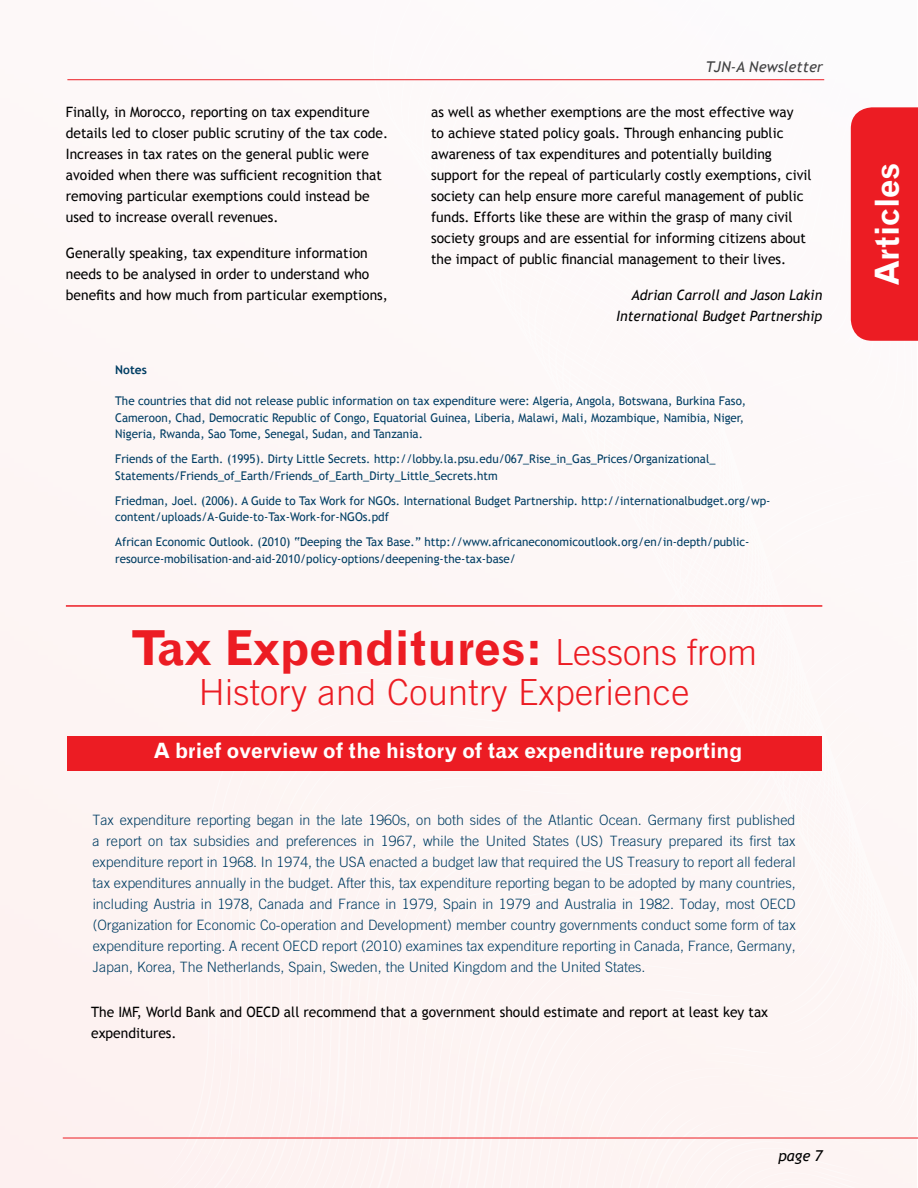
<style>
.page{position:relative;width:918px;height:1188px;background:#fff}
.page>*{position:absolute;margin:0;border:0;box-sizing:border-box;transform-origin:0 0}
.t1{font:48px "Gothic 720 BT Bold B";color:#ec1c23}
.t2{font:300 36px "Trade Gothic";letter-spacing:.01em;color:#ec1c23}
.t3{font:33px "Gothic 720 BT Bold B";color:#fff}
.t4{font:21px "Gothic 720 BT Bold B";color:#fff}
.t5{font:italic 15px "Trebuchet MS";color:#000}
.t6{font:italic 14.85px "Trebuchet MS";color:#414142}
.t7{font:14.25px/21px "Trebuchet MS";color:#000}
.t8{font:300 14.25px/21px "Trade Gothic";color:#003d63;text-align:justify}
.t9{font:italic 14.25px/21px "Trebuchet MS";color:#000;text-align:right}
.t10{font:12px/16.5px "Trebuchet MS";color:#003d63}
.t11{font:700 12px "Trebuchet MS";color:#003d63}
.s1{font-family:"Trade Gothic";font-weight:300;font-size:36px}
</style>
<div class="page">
<div style="left:0;top:80px;width:216px;height:1108px;background:#fdf5f5"></div>
<div style="left:122px;top:679px;width:94px;height:509px;background:#fdf3f2"></div>
<div style="left:134px;top:687px;width:82px;height:501px;background:#fdf3f2"></div>
<div style="left:146px;top:693px;width:70px;height:495px;background:#fdf3f2"></div>
<div style="left:158px;top:770px;width:12px;height:418px;background:#fdf3f2"></div>
<div style="left:170px;top:708px;width:46px;height:480px;background:#fdf3f2"></div>
<div style="left:182px;top:721px;width:34px;height:467px;background:#fdf3f2"></div>
<div style="left:192px;top:733px;width:12px;height:455px;background:#fdf3f2"></div>
<div style="left:204px;top:727px;width:12px;height:461px;background:#fdf3f2"></div>
<div style="left:216px;top:80px;width:153px;height:1108px;background:#fdf7f6"></div>
<div style="left:227px;top:770px;width:11px;height:418px;background:#fdf3f2"></div>
<div style="left:238px;top:770px;width:11px;height:418px;background:#fdf4f2"></div>
<div style="left:249px;top:770px;width:27px;height:418px;background:#fdf3f2"></div>
<div style="left:259px;top:781px;width:17px;height:407px;background:#fdf3f2"></div>
<div style="left:269px;top:789px;width:7px;height:399px;background:#fdf3f2"></div>
<hr style="left:63px;top:1138px;width:855px;height:1px;background:#ec1c23">
<svg style="left:369px;top:79px;width:549px;height:528px"></svg>
<hr style="left:67px;top:79px;width:757px;height:1px;background:#ec1c23">
<div style="left:67px;top:736px;width:755px;height:34px;background:#ec1c23"></div>
<hr style="left:66px;top:605px;width:756px;height:2px;background:#ec1c23">
<div style="left:276px;top:631px;width:642px;height:557px;background:#fdf5f4"></div>
<p class="t7" style="left:66px;top:102px;width:324px">Finally, in Morocco, reporting on tax expenditure details led to closer public scrutiny of the tax code.<br>Increases in tax rates on the general public were avoided when there was sufficient recognition that removing particular exemptions could instead be used to increase overall revenues.</p>
<p class="t7" style="left:66px;top:243px;width:323px">Generally speaking, tax expenditure information needs to be analysed in order to understand who benefits and how much from particular exemptions,</p>
<p class="t6" style="left:706px;top:61px;width:119px">TJN-A Newsletter</p>
<p class="t7" style="left:431px;top:102px;width:382px">as well as whether exemptions are the most effective way<br>to achieve stated policy goals. Through enhancing public awareness of tax expenditures and potentially building support for the repeal of particularly costly exemptions, civil society can help ensure more careful management of public funds. Efforts like these are within the grasp of many civil society groups and are essential for informing citizens about the impact of public financial management to their lives.</p>
<p class="t9" style="left:616px;top:286px;width:207px">Adrian Carroll and Jason Lakin<br>International Budget Partnership</p>
<p class="t11" style="left:115px;top:365px;width:33px">Notes</p>
<p class="t10" style="left:115px;top:393px;width:632px">The countries that did not release public information on tax expenditure were: Algeria, Angola, Botswana, Burkina Faso,<br>Cameroon, Chad, Democratic Republic of Congo, Equatorial Guinea, Liberia, Malawi, Mali, Mozambique, Namibia, Niger,<br>Nigeria, Rwanda, Sao Tome, Senegal, Sudan, and Tanzania.</p>
<p class="t10" style="left:115px;top:451px;width:602px">Friends of the Earth. (1995). Dirty Little Secrets. http://lobby.la.psu.edu/067_Rise_in_Gas_Prices/Organizational_<br>Statements/Friends_of_Earth/Friends_of_Earth_Dirty_Little_Secrets.htm</p>
<p class="t10" style="left:115px;top:492px;width:657px">Friedman, Joel. (2006). A Guide to Tax Work for NGOs. International Budget Partnership. http://internationalbudget.org/wp&shy;content/uploads/A-Guide-to-Tax-Work-for-NGOs.pdf</p>
<p class="t10" style="left:115px;top:534px;width:636px">African Economic Outlook. (2010) “Deeping the Tax Base.” http://www.africaneconomicoutlook.org/en/in-depth/public&shy;resource-mobilisation-and-aid-2010/policy-options/deepening-the-tax-base/</p>
<h1 class="t1" style="left:131px;top:629px;width:627px">Tax Expenditures: <span class="s1">Lessons from</span></h1>
<h2 class="t2" style="left:199px;top:670px;width:492px">History and Country Experience</h2>
<h3 class="t4" style="left:154px;top:743px;width:590px">A brief overview of the history of tax expenditure reporting</h3>
<p class="t8" style="left:92px;top:809px;width:705px">Tax expenditure reporting began in the late 1960s, on both sides of the Atlantic Ocean. Germany first published a report on tax subsidies and preferences in 1967, while the United States (US) Treasury prepared its first tax expenditure report in 1968. In 1974, the USA enacted a budget law that required the US Treasury to report all federal tax expenditures annually in the budget. After this, tax expenditure reporting began to be adopted by many countries, including Austria in 1978, Canada and France in 1979, Spain in 1979 and Australia in 1982. Today, most OECD (Organization for Economic Co-operation and Development) member country governments conduct some form of tax expenditure reporting. A recent OECD report (2010) examines tax expenditure reporting in Canada, France, Germany, Japan, Korea, The Netherlands, Spain, Sweden, the United Kingdom and the United States.</p>
<p class="t7" style="left:91px;top:1002px;width:679px">The IMF, World Bank and OECD all recommend that a government should estimate and report at least key tax expenditures.</p>
<p class="t5" style="left:779px;top:1150px;width:33px">page</p>
<h3 class="t3" style="left:874px;top:285px;width:124px;rotate:-90deg">Articles</h3>
</div>
